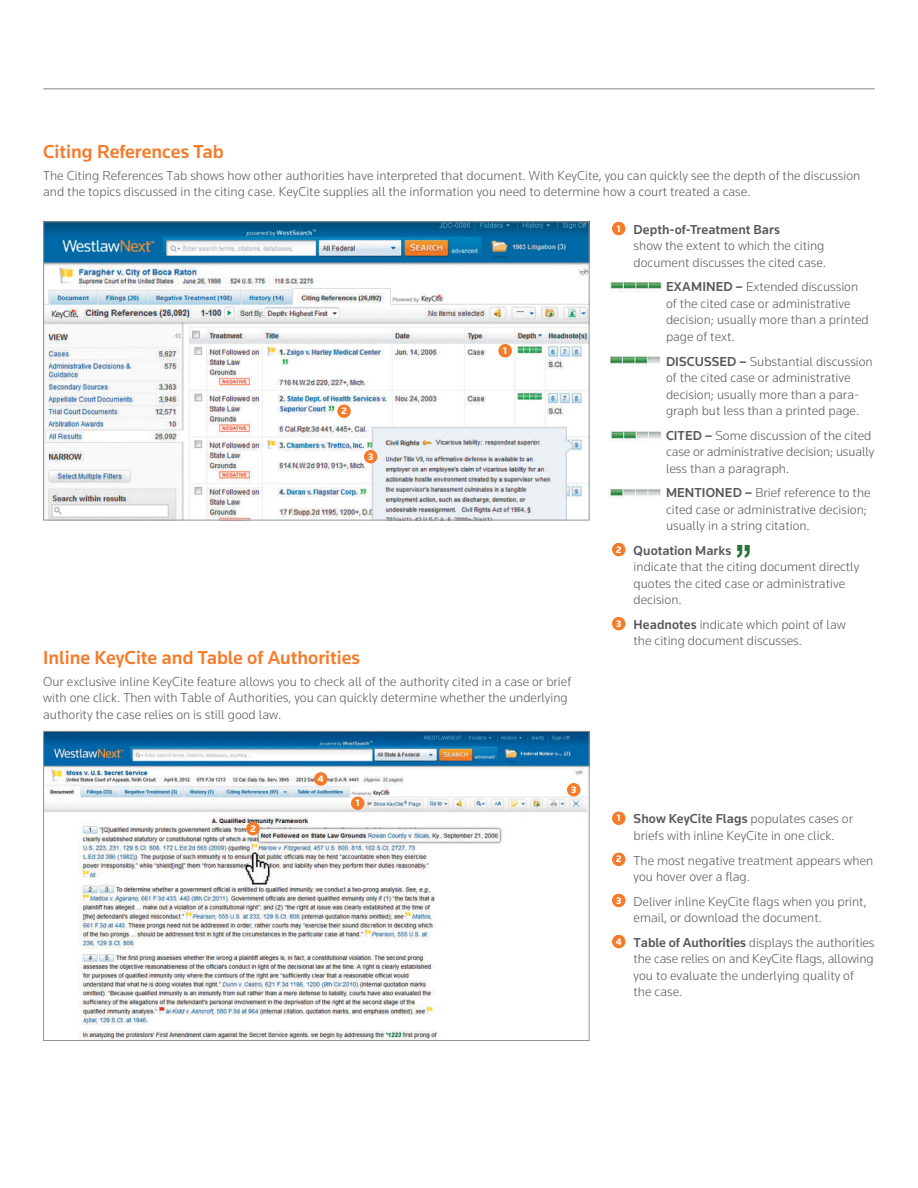
<style>
.page{position:relative;width:918px;height:1188px;background:#fff}
.page>*{position:absolute;margin:0;border:0;box-sizing:border-box;transform-origin:0 0}
.t1{font:700 39px "+LSTTCO Helvetica Neue";color:#267434;scale:.9 1}
.t2{font:500 19.5px "+SUEMLK Knowledge";color:#f47b2a}
.t3{font:300 13.5px/16.5px "+JRRFIH Knowledge";color:#57585a}
.t4{font:500 13.5px "+SUEMLK Knowledge";letter-spacing:.005em;color:#57585a}
.t5{font:900 9.75px "+UGCAGX Knowledge";color:#fff}
.s1{font-family:"+SUEMLK Knowledge";font-weight:500}
.s2{font-family:"+JRRFIH Knowledge";font-weight:300}
</style>
<div class="page">
<hr style="left:43px;top:88px;width:832px;height:2px;background:#aeafb3">
<img style="left:45px;top:733px;width:543px;height:306px">
<div style="left:43px;top:731px;width:547px;height:310px;border:1px solid #939598"></div>
<div style="left:612px;top:812px;width:14px;height:13px;background:#f47b2a;border-radius:50%"></div>
<div style="left:612px;top:853px;width:14px;height:13px;background:#f47b2a;border-radius:50%"></div>
<div style="left:612px;top:894px;width:14px;height:13px;background:#f47b2a;border-radius:50%"></div>
<div style="left:612px;top:935px;width:14px;height:13px;background:#f47b2a;border-radius:50%"></div>
<img style="left:45px;top:223px;width:543px;height:296px">
<div style="left:43px;top:221px;width:547px;height:300px;border:1px solid #939598"></div>
<img style="left:609px;top:281px;width:53px;height:12px">
<img style="left:609px;top:356px;width:51px;height:10px">
<img style="left:609px;top:430px;width:52px;height:12px">
<img style="left:608px;top:488px;width:53px;height:10px">
<div style="left:612px;top:222px;width:14px;height:13px;background:#f47b2a;border-radius:50%"></div>
<div style="left:612px;top:543px;width:14px;height:13px;background:#f47b2a;border-radius:50%"></div>
<div style="left:612px;top:617px;width:14px;height:13px;background:#f47b2a;border-radius:50%"></div>
<div style="left:498px;top:344px;width:14px;height:14px;background:#f47b2a;border-radius:50%"></div>
<div style="left:337px;top:404px;width:14px;height:14px;background:#f47b2a;border-radius:50%"></div>
<div style="left:364px;top:450px;width:13px;height:13px;background:#f47b2a;border-radius:50%"></div>
<div style="left:351px;top:797px;width:13px;height:13px;background:#f47b2a;border-radius:50%"></div>
<div style="left:246px;top:822px;width:14px;height:13px;background:#f47b2a;border-radius:50%"></div>
<div style="left:567px;top:783px;width:13px;height:13px;background:#f47b2a;border-radius:50%"></div>
<div style="left:314px;top:772px;width:14px;height:14px;background:#f47b2a;border-radius:50%"></div>
<h2 class="t2" style="left:43px;top:144px;width:182px">Citing References Tab</h2>
<p class="t3" style="left:43px;top:168px;width:819px">The Citing References Tab shows how other authorities have interpreted that document. With KeyCite, you can quickly see the depth of the discussion and the topics discussed in the citing case. KeyCite supplies all the information you need to determine how a court treated a case.</p>
<p class="t5" style="left:342px;top:407px;width:7px">2</p>
<p class="t5" style="left:368px;top:453px;width:7px">3</p>
<p class="t5" style="left:503px;top:347px;width:5px">1</p>
<h2 class="t2" style="left:43px;top:650px;width:318px">Inline KeyCite and Table of Authorities</h2>
<p class="t3" style="left:43px;top:674px;width:530px">Our exclusive inline KeyCite feature allows you to check all of the authority cited in a case or brief with one click. Then with Table of Authorities, you can quickly determine whether the underlying authority the case relies on is still good law.</p>
<p class="t5" style="left:250px;top:825px;width:7px">2</p>
<p class="t5" style="left:318px;top:775px;width:7px">4</p>
<p class="t5" style="left:356px;top:799px;width:5px">1</p>
<p class="t5" style="left:571px;top:786px;width:7px">3</p>
<p class="t4" style="left:617px;top:224px;width:165px"><sup>1</sup> Depth-of-Treatment Bars</p>
<p class="t3" style="left:634px;top:238px;width:194px">show the extent to which the citing document discusses the cited case.</p>
<p class="t3" style="left:666px;top:279px;width:204px"><span class="s1">EXAMINED –</span> Extended discussion of the cited case or administrative decision; usually more than a printed page of text.</p>
<p class="t3" style="left:666px;top:353px;width:208px"><span class="s1">DISCUSSED –</span> Substantial discussion of the cited case or administrative decision; usually more than a para&shy;graph but less than a printed page.</p>
<p class="t3" style="left:666px;top:428px;width:210px"><span class="s1">CITED –</span> Some discussion of the cited case or administrative decision; usually less than a paragraph.</p>
<p class="t3" style="left:666px;top:485px;width:206px"><span class="s1">MENTIONED –</span> Brief reference to the cited case or administrative decision; usually in a string citation.</p>
<p class="t4" style="left:616px;top:545px;width:117px"><sup>2</sup> Quotation Marks</p>
<p class="t3" style="left:634px;top:559px;width:227px">indicate that the citing document directly quotes the cited case or administrative decision.</p>
<p class="t3" style="left:634px;top:617px;width:214px;text-indent:-17px"><sup>3</sup> <span class="s1">Headnotes</span> indicate which point of law the citing document discusses.</p>
<h1 class="t1" style="left:736px;top:537px;width:20px">”</h1>
<p class="t4" style="left:617px;top:814px;width:238px"><sup>1</sup> Show KeyCite Flags <span class="s2">populates cases or</span></p>
<p class="t3" style="left:616px;top:824px;width:259px;line-height:24.6px;text-indent:17px">briefs with inline KeyCite in one click.<br><sup>2</sup> The most negative treatment appears when</p>
<p class="t3" style="left:616px;top:865px;width:252px;line-height:24.6px;text-indent:17px">you hover over a flag.<br><sup>3</sup> Deliver inline KeyCite flags when you print,</p>
<p class="t3" style="left:616px;top:906px;width:260px;line-height:24.6px;text-indent:18px">email, or download the document.<br><sup>4</sup> <span class="s1">Table of Authorities</span> displays the authorities</p>
<p class="t3" style="left:634px;top:951px;width:242px">the case relies on and KeyCite flags, allowing you to evaluate the underlying quality of the case.</p>
</div>
